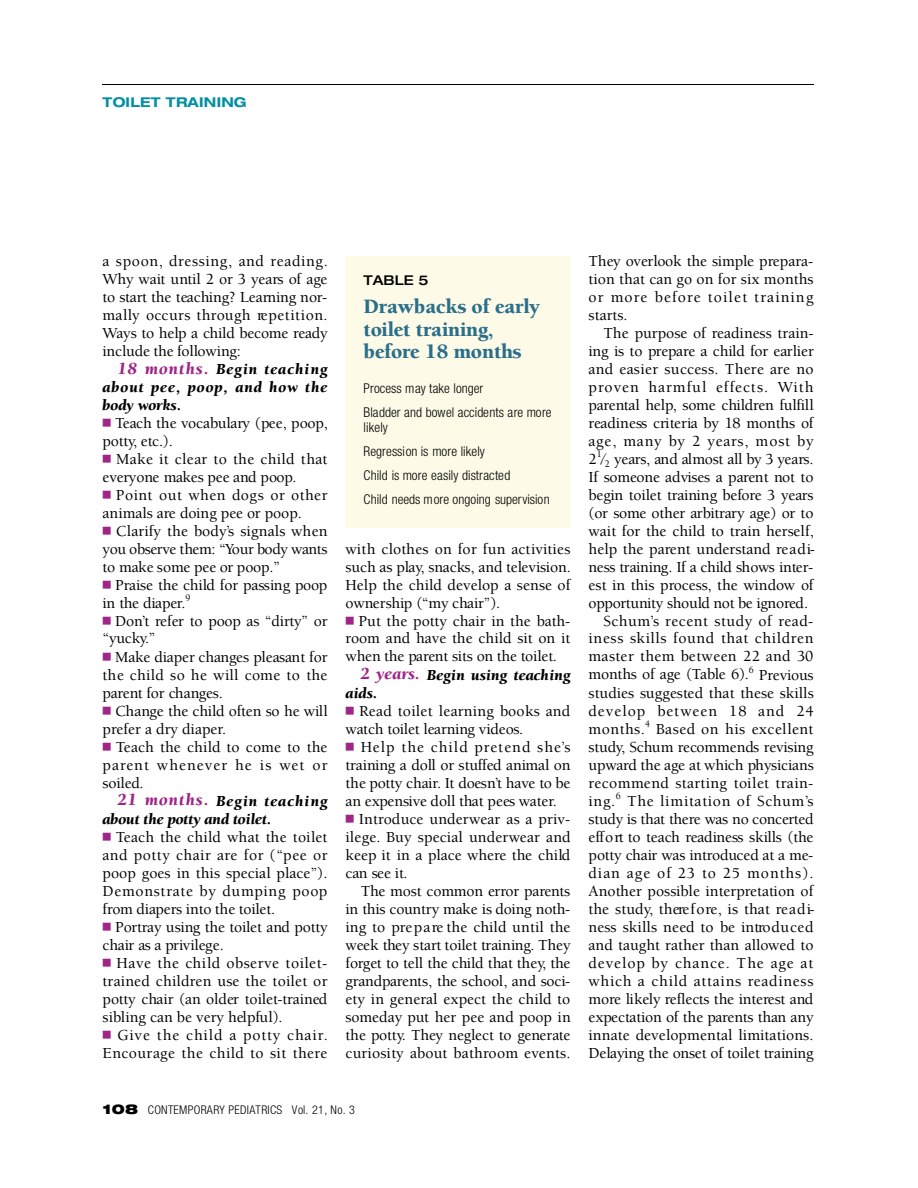
<style>
.page{position:relative;width:918px;height:1188px;background:#fff}
.page>*{position:absolute;margin:0;border:0;box-sizing:border-box;transform-origin:0 0}
.t1{font:900 21px/22.5px "Berkeley";letter-spacing:-.01em;color:#2a6f8a}
.t2{font:500 15.75px/18px "Berkeley";color:#000;text-align:justify}
.t3{font:500 15.75px "Berkeley";letter-spacing:-.02em;color:#000}
.t4{font:500 15.75px "Berkeley";letter-spacing:.06em;color:#000}
.t5{font:500 15.75px "Berkeley";letter-spacing:-.025em;color:#000}
.t6{font:500 15.75px "Berkeley";letter-spacing:.04em;color:#000}
.t7{font:500 15.75px "Berkeley";letter-spacing:.03em;color:#000}
.t8{font:italic 900 15.75px "Berkeley";color:#000}
.t9{font:500 15.75px "Berkeley";letter-spacing:.02em;color:#000}
.t10{font:500 15.75px "Berkeley";letter-spacing:.045em;color:#000}
.t11{font:300 condensed 13.5px/24px "Helvetica Neue";color:#000}
.t12{font:700 expanded 13.5px "Helvetica Neue";letter-spacing:.015em;color:#008fa3}
.t13{font:500 expanded 13.5px "Helvetica Neue";color:#000}
.t14{font:300 condensed 12px "Helvetica Neue";letter-spacing:.03em;color:#000}
.s1{font-weight:900;font-style:italic;font-size:17.25px;color:#9f2588}
.s2{font-weight:900;font-style:italic}
.s3{font-family:"Universal Newswith Comm Pi";font-weight:400;color:#9f2588}
.s4{font-size:17.25px;color:#9f2588}
.s5{font-weight:900;font-stretch:expanded;font-size:13.5px}
</style>
<div class="page">
<hr style="left:103px;top:84px;width:711px;height:1px;background:#000">
<div style="left:346px;top:256px;width:225px;height:272px;background:#fefae8"></div>
<p class="t12" style="left:103px;top:98px;width:146px">TOILET TRAINING</p>
<p class="t2" style="left:103px;top:253px;width:227px">a spoon, dressing, and re a d in g .<br>Why wait until 2 or 3 years of age to start the teaching? Learning nor&shy;mally occurs through re p e titio n .<br>Ways to help a child become re a d y include the following:</p>
<p class="t2" style="left:103px;top:361px;width:227px;text-align:left;text-indent:15px"><span class="s1">18 months.</span> <span class="s2">Begin teaching about pee, poop, and how the body works.<br></span><span class="s3">n</span> Teach the vocabulary (pee, poop, p o tty, etc.).<br><span class="s3">n</span> Make it clear to the child that e v e ryone makes pee and poop.<br><span class="s3">n</span> Point out when dogs or other animals are doing pee or poop.<br><span class="s3">n</span> Clarify the body’s signals when you observe them: “Your body wants to make some pee or poop.”<br><span class="s3">n</span> Praise the child for passing poop in the diaper.<sup>9<br></sup><span class="s3">n</span> D o n ’t refer to poop as “dirty” or “ y u c k y.”<br><span class="s3">n</span> Make diaper changes pleasant for the child so he will come to the p a rent for changes.<br><span class="s3">n</span> Change the child often so he will prefer a dry diaper.<br><span class="s3">n</span> Teach the child to come to the p a rent whenever he is wet or so ile d .</p>
<p class="t2" style="left:103px;top:793px;width:227px;text-align:left;text-indent:15px"><span class="s1">21 months.</span> <span class="s2">Begin teaching about the potty and toilet.<br></span><span class="s3">n</span> Teach the child what the toilet and potty chair are for (“pee or poop goes in this special place”).<br>Demonstrate by dumping poop from diapers into the toilet.<br><span class="s3">n</span> P o rtray using the toilet and potty chair as a privilege.<br><span class="s3">n</span> Have the child observe toilet&shy;trained children use the toilet or potty chair (an older toilet-trained sibling can be very helpful).<br><span class="s3">n</span> Give the child a potty chair.<br>Encourage the child to sit there</p>
<p class="t13" style="left:364px;top:272px;width:66px">TABLE 5</p>
<h1 class="t1" style="left:364px;top:297px;width:178px">Drawbacks of early toilet training,<br>b e fo re 18 months</h1>
<p class="t11" style="left:364px;top:377px;width:190px">Process may take longer<br>Bladder and bowel accidents are more</p>
<p class="t11" style="left:364px;top:417px;width:188px">lik e ly<br>Regression is more likely<br>Child is more easily distracted<br>Child needs more ongoing supervision</p>
<p class="t2" style="left:346px;top:541px;width:227px">with clothes on for fun activities</p>
<p class="t2" style="left:346px;top:559px;width:227px">such as play, snacks, and television.</p>
<p class="t2" style="left:346px;top:577px;width:226px">Help the child develop a sense of</p>
<p class="t2" style="left:346px;top:595px;width:156px">ownership (“my chair”).</p>
<p class="t2" style="left:346px;top:613px;width:226px"><span class="s3">n</span> Put the potty chair in the bath-</p>
<p class="t2" style="left:346px;top:631px;width:226px">room and have the child sit on it</p>
<p class="t3" style="left:346px;top:650px;width:213px">when the parent sits on the toilet.</p>
<p class="t8" style="left:361px;top:668px;width:211px"><span class="s4">2 years.</span> Begin using teaching</p>
<p class="t8" style="left:346px;top:686px;width:33px">a id s .</p>
<p class="t2" style="left:346px;top:703px;width:226px"><span class="s3">n</span> Read toilet learning books and</p>
<p class="t2" style="left:346px;top:721px;width:179px">watch toilet learning videos.</p>
<p class="t4" style="left:346px;top:740px;width:227px"><span class="s3">n</span> Help the child pretend she’s</p>
<p class="t2" style="left:346px;top:757px;width:227px">training a doll or stuffed animal on</p>
<p class="t2" style="left:346px;top:775px;width:226px">the potty chair. It doesn’t have to be</p>
<p class="t2" style="left:346px;top:793px;width:213px">an expensive doll that pees water.</p>
<p class="t2" style="left:346px;top:811px;width:226px"><span class="s3">n</span> In troduce underwear as a priv-</p>
<p class="t2" style="left:346px;top:829px;width:226px">ilege. Buy special underwear and</p>
<p class="t2" style="left:346px;top:847px;width:226px">keep it in a place where the child</p>
<p class="t2" style="left:346px;top:865px;width:64px">can see it.</p>
<p class="t2" style="left:361px;top:883px;width:211px">The most common error pare n ts</p>
<p class="t3" style="left:346px;top:902px;width:226px">in this country make is doing noth-</p>
<p class="t2" style="left:346px;top:919px;width:226px">ing to pre p a re the child until the</p>
<p class="t2" style="left:346px;top:937px;width:227px">week they start toilet training. They</p>
<p class="t3" style="left:346px;top:956px;width:226px">fo rget to tell the child that they, the</p>
<p class="t2" style="left:346px;top:973px;width:226px">g ra n d p a rents, the school, and soci-</p>
<p class="t2" style="left:346px;top:991px;width:226px">ety in general expect the child to</p>
<p class="t2" style="left:346px;top:1009px;width:227px">someday put her pee and poop in</p>
<p class="t2" style="left:346px;top:1027px;width:226px">the potty. They neglect to generate</p>
<p class="t2" style="left:346px;top:1045px;width:227px">curiosity about bathroom events.</p>
<p class="t14" style="left:103px;top:1105px;width:254px"><span class="s5">1 0 8</span> CONTEMPORARY PEDIATRICS Vol. 21, No. 3</p>
<p class="t2" style="left:589px;top:253px;width:227px">They overlook the simple prepara&shy;tion that can go on for six months or more before toilet training starts.</p>
<p class="t2" style="left:603px;top:325px;width:212px">The purpose of readiness train-</p>
<p class="t3" style="left:589px;top:344px;width:227px">ing is to pre p a re a child for earlier</p>
<p class="t2" style="left:589px;top:361px;width:226px">and easier success. There are no</p>
<p class="t4" style="left:589px;top:380px;width:226px">p roven harmful effects. Wi t h</p>
<p class="t2" style="left:589px;top:397px;width:227px">p a rental help, some children fulfill</p>
<p class="t2" style="left:589px;top:415px;width:226px">readiness criteria by 18 months of</p>
<p class="t10" style="left:589px;top:434px;width:227px">age, many by 2 years, most by</p>
<p class="t3" style="left:589px;top:452px;width:227px">2<sup>1</sup>⁄<sub>2</sub> years, and almost all by 3 years.</p>
<p class="t2" style="left:589px;top:469px;width:226px">If someone advises a parent not to</p>
<p class="t2" style="left:589px;top:487px;width:227px">begin toilet training before 3 years</p>
<p class="t3" style="left:589px;top:506px;width:226px">(or some other arbitrary age) or to</p>
<p class="t2" style="left:589px;top:523px;width:227px">wait for the child to train herself,</p>
<p class="t2" style="left:589px;top:541px;width:228px">help the parent understand re a d i-</p>
<p class="t5" style="left:589px;top:560px;width:226px">ness training. If a child shows inter-</p>
<p class="t2" style="left:589px;top:577px;width:226px">est in this process, the window of</p>
<p class="t5" style="left:589px;top:596px;width:221px">o p p o rtunity should not be ignored.</p>
<p class="t7" style="left:603px;top:614px;width:212px">S c h u m ’s recent study of re a d-</p>
<p class="t6" style="left:589px;top:632px;width:226px">iness skills found that childre n</p>
<p class="t2" style="left:589px;top:649px;width:226px">master them between 22 and 30</p>
<p class="t3" style="left:589px;top:668px;width:227px">months of age (Table 6).<sup>6</sup> P re v io u s</p>
<p class="t2" style="left:589px;top:685px;width:227px">studies suggested that these skills</p>
<p class="t4" style="left:589px;top:704px;width:226px">develop between 18 and 24</p>
<p class="t7" style="left:589px;top:722px;width:226px">m o n th s .<sup>4</sup> Based on his excellent</p>
<p class="t2" style="left:589px;top:739px;width:227px">stu d y, Schum recommends re v isin g</p>
<p class="t2" style="left:589px;top:757px;width:227px">u p w a rd the age at which physicians</p>
<p class="t9" style="left:589px;top:776px;width:226px">recommend starting toilet train-</p>
<p class="t6" style="left:589px;top:794px;width:227px">in g .<sup>6</sup> The limitation of Schum’s</p>
<p class="t5" style="left:589px;top:812px;width:226px">study is that there was no concerte d</p>
<p class="t3" style="left:589px;top:830px;width:226px">e ff o rt to teach readiness skills (the</p>
<p class="t2" style="left:589px;top:847px;width:226px">potty chair was introduced at a me-</p>
<p class="t4" style="left:589px;top:866px;width:227px">dian age of 23 to 25 months).</p>
<p class="t2" style="left:589px;top:883px;width:226px">Another possible interpretation of</p>
<p class="t2" style="left:589px;top:901px;width:228px">the study, there f o re, is that re a d i-</p>
<p class="t2" style="left:589px;top:919px;width:227px">ness skills need to be intro d u c e d</p>
<p class="t2" style="left:589px;top:937px;width:226px">and taught rather than allowed to</p>
<p class="t4" style="left:589px;top:956px;width:226px">develop by chance. The age at</p>
<p class="t6" style="left:589px;top:974px;width:226px">which a child attains re a d in e s s</p>
<p class="t3" style="left:589px;top:992px;width:226px">m o re likely reflects the interest and</p>
<p class="t2" style="left:589px;top:1009px;width:227px">expectation of the parents than any</p>
<p class="t2" style="left:589px;top:1027px;width:227px">innate developmental limitations.</p>
<p class="t2" style="left:589px;top:1045px;width:227px">Delaying the onset of toilet training</p>
</div>
